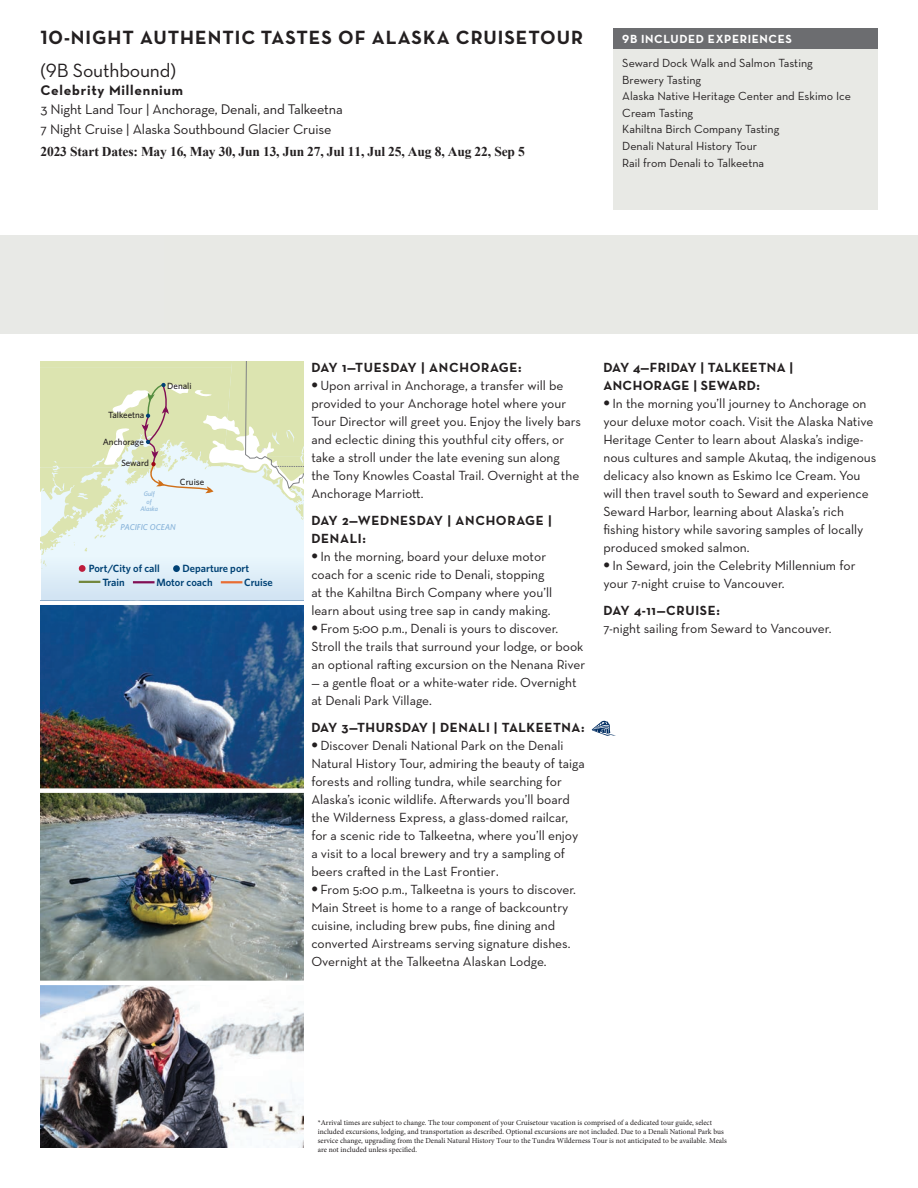
<style>
.page{position:relative;width:918px;height:1188px;background:#fff}
.page>*{position:absolute;margin:0;border:0;box-sizing:border-box;transform-origin:0 0}
.t1{font:700 19.5px "Neutraface Text";letter-spacing:.05em;color:#231f20}
.t2{font:19.5px "Neutraface Text";letter-spacing:-.01em;color:#231f20}
.t3{font:14.25px/19.4px "Neutraface Text";letter-spacing:-.01em;color:#231f20}
.t4{font:700 14.25px "Neutraface Text";letter-spacing:.05em;color:#231f20}
.t5{font:13.5px/18px "Neutraface Text";color:#231f20}
.t6{font:700 13.5px/18px "Neutraface Text";letter-spacing:.04em;color:#231f20}
.t7{font:700 13.5px "Times New Roman";letter-spacing:-.01em;color:#231f20}
.t8{font:12px/16.6px "Neutraface Text";color:#231f20}
.t9{font:700 12px "Neutraface Text";letter-spacing:.05em;color:#fff}
.t10{font:600 10.5px "Whitney";color:#004275}
.t11{font:500 9px "Whitney";color:#231f20}
.t12{font:italic 500 8.55px "Whitney";color:#86b2d9}
.t13{font:7.5px/9px "Minion Pro";color:#231f20}
.t14{font:italic 500 6.6px/7.5px "Whitney";color:#86b2d9;text-align:center}
.s1{font-family:"Ano"}
</style>
<div class="page">
<div style="left:613px;top:28px;width:265px;height:21px;background:#6c6d70"></div>
<div style="left:613px;top:49px;width:265px;height:161px;background:#e8e9e5"></div>
<img style="left:41px;top:985px;width:262px;height:163px">
<div style="left:0;top:235px;width:918px;height:99px;background:#e8e9e6"></div>
<svg style="left:41px;top:362px;width:262px;height:194px;background:#e2ead1"></svg>
<div style="left:41px;top:556px;width:262px;height:45px;background:#dcecf7"></div>
<hr style="left:79px;top:581px;width:21px;height:2px;background:#73873d">
<hr style="left:133px;top:581px;width:22px;height:2px;background:#810e54">
<hr style="left:221px;top:581px;width:21px;height:2px;background:#e86d33">
<div style="left:79px;top:565px;width:7px;height:7px;background:#be1c3b;border-radius:50%"></div>
<div style="left:173px;top:565px;width:7px;height:7px;background:#004275;border-radius:50%"></div>
<svg style="left:591px;top:720px;width:25px;height:16px"></svg>
<img style="left:41px;top:605px;width:262px;height:376px">
<div style="left:28px;top:600px;width:280px;height:5px;background:#fff"></div>
<div style="left:25px;top:788px;width:281px;height:5px;background:#fff"></div>
<h1 class="t1" style="left:40px;top:24px;width:544px">10-NIGHT AUTHENTIC TASTES OF ALASKA CRUISETOUR</h1>
<h1 class="t2" style="left:40px;top:58px;width:137px">(9B Southbound)</h1>
<p class="t4" style="left:40px;top:81px;width:144px">Celebrity Millennium</p>
<p class="t3" style="left:40px;top:100px;width:304px">3 Night Land Tour | Anchorage, Denali, and Talkeetna<br>7 Night Cruise | Alaska Southbound Glacier Cruise</p>
<p class="t7" style="left:40px;top:143px;width:486px">2023 Start Dates: May 16, May 30, Jun 13, Jun 27, Jul 11, Jul 25, Aug 8, Aug 22, Sep 5</p>
<p class="t9" style="left:622px;top:31px;width:171px">9B INCLUDED EXPERIENCES</p>
<p class="t8" style="left:622px;top:54px;width:230px">Seward Dock Walk and Salmon Tasting<br>Brewery Tasting<br>Alaska Native Heritage Center and Eskimo Ice<br>Cream Tasting<br>Kahiltna Birch Company Tasting<br>Denali Natural History Tour<br>Rail from Denali to Talkeetna</p>
<p class="t11" style="left:108px;top:409px;width:38px">Talkeetna</p>
<p class="t11" style="left:103px;top:436px;width:43px">Anchorage</p>
<p class="t11" style="left:121px;top:458px;width:29px">Seward</p>
<p class="t11" style="left:167px;top:380px;width:26px">Denali</p>
<p class="t11" style="left:180px;top:476px;width:26px">Cruise</p>
<p class="t14" style="left:140px;top:490px;width:19px">Gulf of<br>Alaska</p>
<p class="t12" style="left:121px;top:522px;width:57px">PACIFIC OCEAN</p>
<p class="t10" style="left:89px;top:562px;width:73px">Port/City of call</p>
<p class="t10" style="left:182px;top:562px;width:68px">Departure port</p>
<p class="t10" style="left:102px;top:576px;width:24px">Train</p>
<p class="t10" style="left:156px;top:576px;width:58px">Motor coach</p>
<p class="t10" style="left:244px;top:576px;width:30px">Cruise</p>
<p class="t6" style="left:311px;top:359px;width:212px">DAY 1—TUESDAY | ANCHORAGE:</p>
<p class="t5" style="left:311px;top:377px;width:271px"><span class="s1">•</span> Upon arrival in Anchorage, a transfer will be provided to your Anchorage hotel where your Tour Director will greet you. Enjoy the lively bars and eclectic dining this youthful city offers, or take a stroll under the late evening sun along the Tony Knowles Coastal Trail. Overnight at the Anchorage Marriott.</p>
<p class="t6" style="left:311px;top:512px;width:242px">DAY 2—WEDNESDAY | ANCHORAGE |<br>DENALI:</p>
<p class="t5" style="left:311px;top:548px;width:242px"><span class="s1">•</span> In the morning, board your deluxe motor coach for a scenic ride to Denali, stopping at the Kahiltna Birch Company where you’ll learn about using tree sap in candy making.</p>
<p class="t5" style="left:311px;top:619px;width:276px"><span class="s1">•</span> From 5:00 p.m., Denali is yours to discover.<br>Stroll the trails that surround your lodge, or book an optional rafting excursion on the Nenana River</p>
<p class="t5" style="left:311px;top:673px;width:267px">— a gentle float or a white-water ride. Overnight at Denali Park Village.</p>
<p class="t6" style="left:311px;top:719px;width:275px">DAY 3—THURSDAY | DENALI | TALKEETNA:</p>
<p class="t5" style="left:311px;top:736px;width:275px"><span class="s1">•</span> Discover Denali National Park on the Denali Natural History Tour, admiring the beauty of taiga forests and rolling tundra, while searching for Alaska’s iconic wildlife. Afterwards you’ll board the Wilderness Express, a glass-domed railcar, for a scenic ride to Talkeetna, where you’ll enjoy a visit to a local brewery and try a sampling of beers crafted in the Last Frontier<span class="s1">.</span></p>
<p class="t5" style="left:311px;top:880px;width:266px"><span class="s1">•</span> From 5:00 p.m., Talkeetna is yours to discover.<br>Main Street is home to a range of backcountry cuisine, including brew pubs, fine dining and converted Airstreams serving signature dishes.<br>Overnight at the Talkeetna Alaskan Lodge.</p>
<p class="t6" style="left:603px;top:358px;width:191px">DAY 4—FRIDAY | TALKEETNA |<br>ANCHORAGE | SEWARD:</p>
<p class="t5" style="left:603px;top:394px;width:274px"><span class="s1">•</span> In the morning you’ll journey to Anchorage on your deluxe motor coach. Visit the Alaska Native Heritage Center to learn about Alaska’s indige&shy;nous cultures and sample Akutaq, the indigenous delicacy also known as Eskimo Ice Cream. You will then travel south to Seward and experience Seward Harbor, learning about Alaska’s rich fishing history while savoring samples of locally produced smoked salmon.</p>
<p class="t5" style="left:603px;top:556px;width:254px"><span class="s1">•</span> In Seward, join the Celebrity Millennium for your 7-night cruise to Vancouver.</p>
<p class="t6" style="left:603px;top:601px;width:118px">DAY 4-11—CRUISE:</p>
<p class="t5" style="left:603px;top:619px;width:230px">7-night sailing from Seward to Vancouver.</p>
<p class="t13" style="left:318px;top:1118px;width:411px">*Arrival times are subject to change. The tour component of your Cruisetour vacation is comprised of a dedicated tour guide, select included excursions, lodging, and transportation as described. Optional excursions are not included. Due to a Denali National Park bus service change, upgrading from the Denali Natural History Tour to the Tundra Wilderness Tour is not anticipated to be available. Meals are not included unless specified.</p>
</div>
